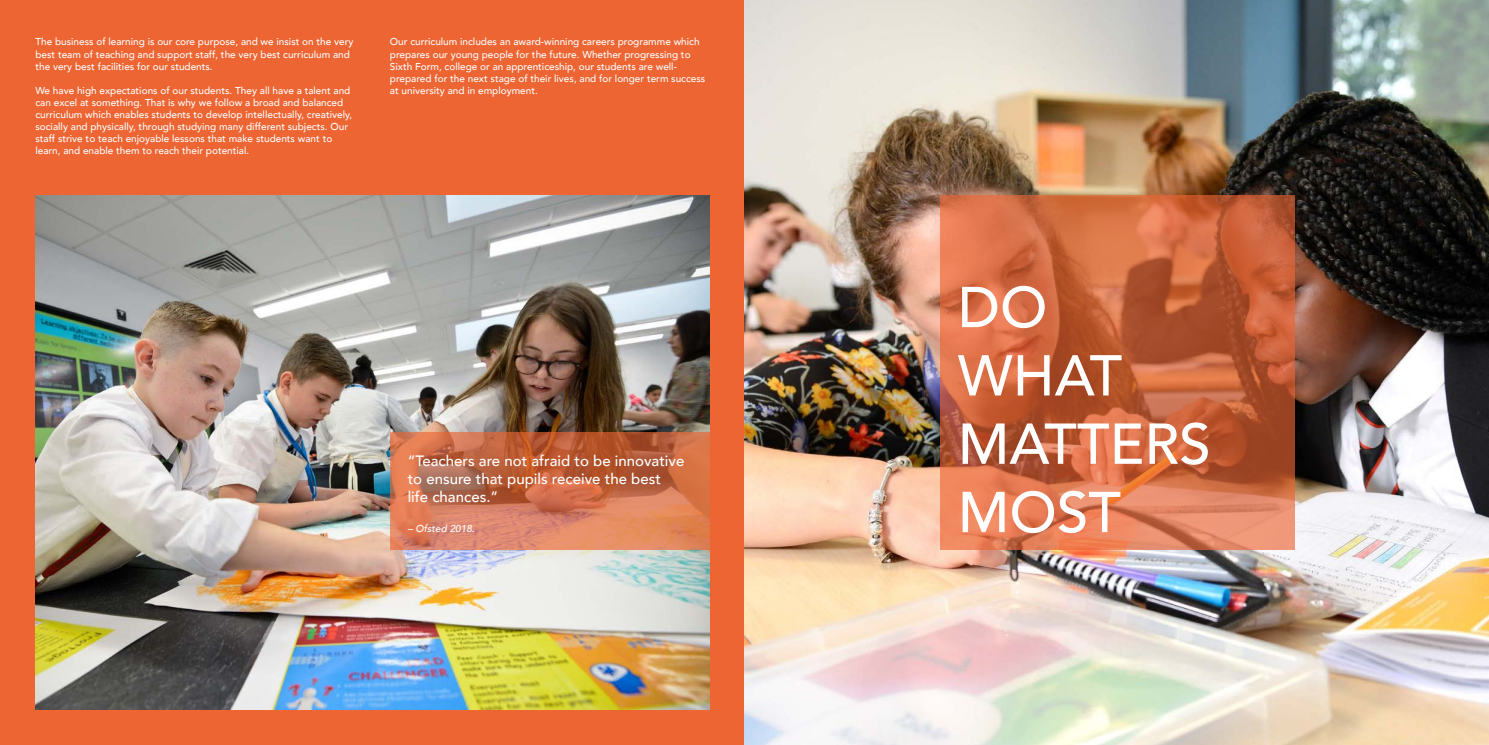
<style>
.page{position:relative;width:1489px;height:745px;background:#fff}
.page>*{position:absolute;margin:0;border:0;box-sizing:border-box;transform-origin:0 0}
.t1{font:500 56.88px/68.2px "Avenir";color:#fff}
.t2{font:500 15px/18px "Avenir";color:#fff}
.t3{font:500 10px/12px "Avenir";color:#fff}
.t4{font:italic 500 10px "Avenir";color:#fff}
</style>
<div class="page">
<div style="left:0;top:0;width:744px;height:744px;background:#ec6533"></div>
<img style="left:35px;top:195px;width:674px;height:514px">
<svg style="left:390px;top:431px;width:320px;height:118px"></svg>
<img style="left:744px;top:0;width:744px;height:744px">
<svg style="left:939px;top:195px;width:355px;height:354px"></svg>
<p class="t3" style="left:35px;top:35px;width:319px">The business of learning is our core purpose, and we insist on the very best team of teaching and support staff, the very best curriculum and the very best facilities for our students.</p>
<p class="t3" style="left:35px;top:83px;width:318px">We have high expectations of our students. They all have a talent and can excel at something. That is why we follow a broad and balanced curriculum which enables students to develop intellectually, creatively, socially and physically, through studying many different subjects. Our staff strive to teach enjoyable lessons that make students want to learn, and enable them to reach their potential.</p>
<p class="t3" style="left:390px;top:35px;width:317px">Our curriculum includes an award-winning careers programme which prepares our young people for the future. Whether progressing to Sixth Form, college or an apprenticeship, our students are well&shy;prepared for the next stage of their lives, and for longer term success at university and in employment.</p>
<h2 class="t2" style="left:407px;top:450px;width:278px">“Teachers are not afraid to be innovative to ensure that pupils receive the best life chances.”</h2>
<p class="t4" style="left:407px;top:522px;width:69px">– Ofsted 2018.</p>
<h1 class="t1" style="left:957px;top:270px;width:254px">DO<br>WHAT<br>MATTERS<br>MOST</h1>
</div>
